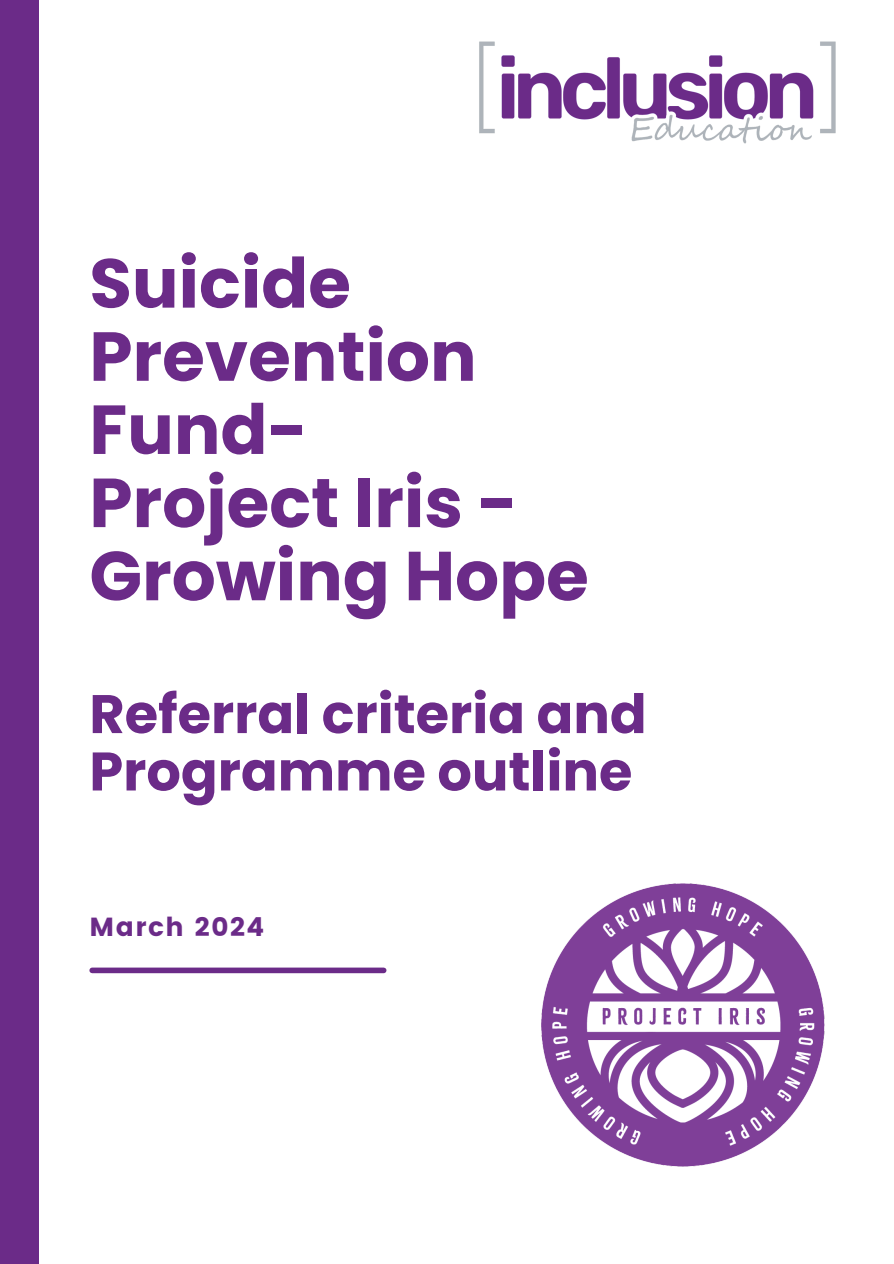
<style>
.page{position:relative;width:894px;height:1264px;background:#fff}
.page>*{position:absolute;margin:0;border:0;box-sizing:border-box;transform-origin:0 0}
.t1{font:700 69.15px/73.2px "Poppins";color:#6b2b88}
.t2{font:700 54.15px/57.3px "Poppins";color:#6b2b88}
.t3{font:26.1px "Poppins";letter-spacing:.06em;color:#6b2b88}
</style>
<div class="page">
<div style="left:0;top:0;width:39px;height:1263px;background:#6b2b88"></div>
<div style="left:92px;top:967px;width:291px;height:6px;background:#6b2b88"></div>
<img style="left:479px;top:41px;width:357px;height:103px">
<img style="left:541px;top:883px;width:284px;height:284px">
<h1 class="t1" style="left:89px;top:247px;width:501px">Suicide<br>Prevention<br>Fund-<br>Project Iris -<br>Growing Hope</h1>
<h2 class="t2" style="left:89px;top:685px;width:558px">Referral criteria and<br>Programme outline</h2>
<p class="t3" style="left:89px;top:911px;width:176px">March 2024</p>
</div>
